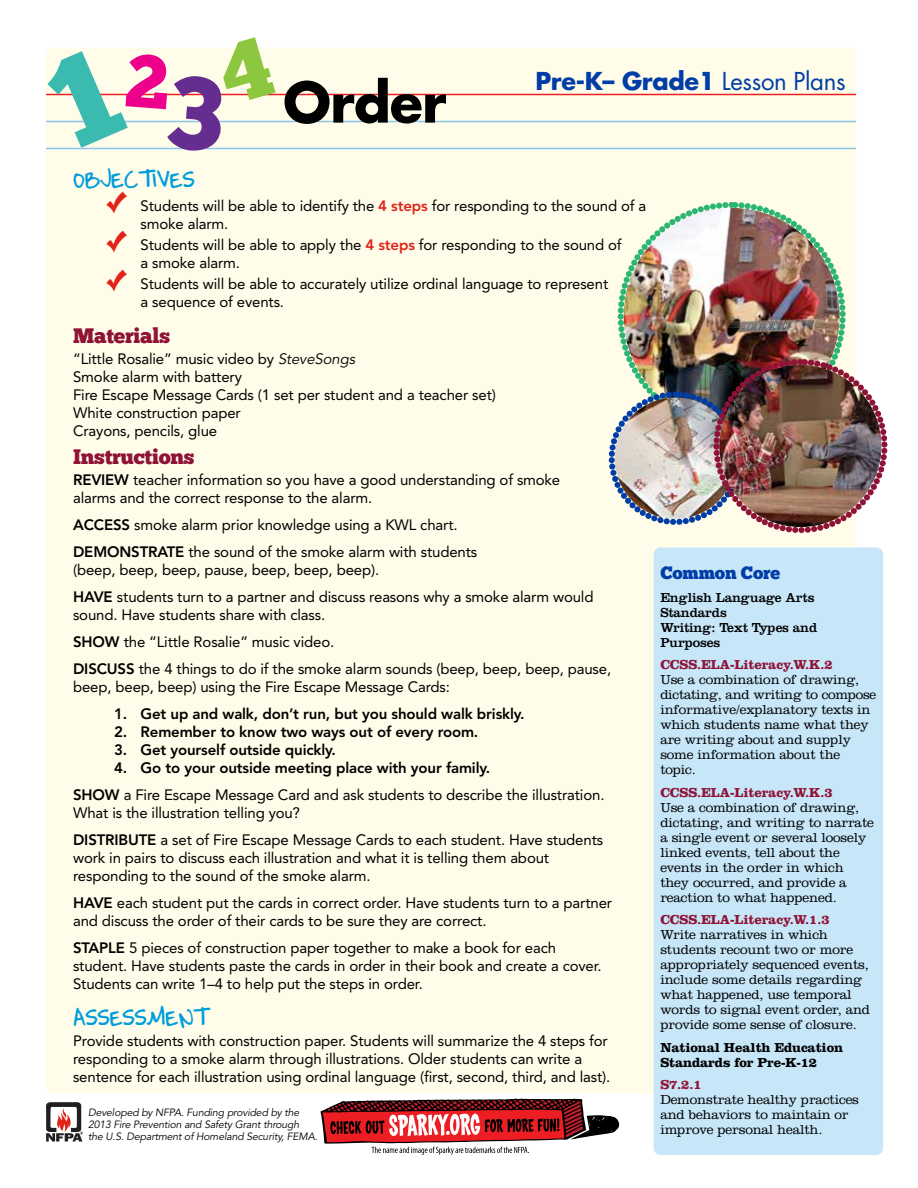
<style>
.page{position:relative;width:918px;height:1188px;background:#fff}
.page>*{position:absolute;margin:0;border:0;box-sizing:border-box;transform-origin:0 0}
.t1{font:700 54px "Futura Std";letter-spacing:-.015em;color:#000}
.t2{font:30px "Completein Him";color:#009ddc}
.t3{font:700 24px "Futura";letter-spacing:-.015em;color:#003da6}
.t4{font:21px "Chunk Five";letter-spacing:-.01em;color:#8f1336}
.t5{font:18px "Chunk Five";letter-spacing:-.01em;color:#003da6}
.t6{font:15px/18px "Avenir";letter-spacing:-.01em;color:#000}
.t7{font:800 15px "Avenir";letter-spacing:-.01em;color:#000}
.t8{font:300 13.5px/15px "Clarendon";letter-spacing:-.01em;color:#000}
.t9{font:700 13.5px "Clarendon";letter-spacing:-.01em;color:#8f1336}
.t10{font:13.5px/15px "Clarendon";letter-spacing:-.01em;color:#000}
.t11{font:700 13.5px/15px "Clarendon";letter-spacing:-.01em;color:#000}
.t12{font:italic 10.5px/12px "Avenir";letter-spacing:-.015em;color:#000}
.s1{font-family:"Futura Std";font-weight:400}
.s2{font-family:"Ed Bengbats";font-size:24px;color:#e2231a}
.s3{font-weight:800;color:#e2231a}
.s4{font-style:italic}
.s5{font-weight:800}
</style>
<div class="page">
<div style="left:46px;top:48px;width:810px;height:1045px;background:#fffde9;border-radius:7px"></div>
<hr style="left:46px;top:94px;width:810px;height:1px;background:#ed1d24">
<hr style="left:46px;top:121px;width:810px;height:1px;background:#8cc4eb">
<hr style="left:46px;top:148px;width:810px;height:1px;background:#8cc4eb">
<svg style="left:320px;top:1098px;width:300px;height:57px"></svg>
<svg style="left:46px;top:1102px;width:37px;height:39px"></svg>
<div style="left:654px;top:548px;width:229px;height:607px;background:#c7e7f9;border-radius:7px"></div>
<img style="left:618px;top:202px;width:228px;height:157px">
<img style="left:609px;top:359px;width:278px;height:174px">
<svg style="left:46px;top:52px;width:230px;height:98px"></svg>
<h1 class="t1" style="left:283px;top:66px;width:165px">Order</h1>
<h3 class="t3" style="left:535px;top:65px;width:312px">Pre-K– Grade1 <span class="s1">Lesson Plans</span></h3>
<h2 class="t2" style="left:73px;top:165px;width:123px">OBJECTIVES</h2>
<p class="t6" style="left:141px;top:197px;width:507px;text-indent:-34px"><span class="s2">X</span> Students will be able to identify the <span class="s3">4 steps</span> for responding to the sound of a smoke alarm.</p>
<p class="t6" style="left:141px;top:236px;width:483px;text-indent:-34px"><span class="s2">X</span> Students will be able to apply the <span class="s3">4 steps</span> for responding to the sound of a smoke alarm.</p>
<p class="t6" style="left:141px;top:275px;width:469px;text-indent:-34px"><span class="s2">X</span> Students will be able to accurately utilize ordinal language to represent a sequence of events.</p>
<h3 class="t4" style="left:73px;top:326px;width:98px">Materials</h3>
<p class="t6" style="left:73px;top:350px;width:424px">“Little Rosalie” music video by <span class="s4">SteveSongs<br></span>Smoke alarm with battery<br>Fire Escape Message Cards (1 set per student and a teacher set)<br>White construction paper<br>Crayons, pencils, glue</p>
<h3 class="t4" style="left:73px;top:447px;width:123px">Instructions</h3>
<p class="t6" style="left:73px;top:471px;width:489px"><span class="s5">REVIEW</span> teacher information so you have a good understanding of smoke alarms and the correct response to the alarm.</p>
<p class="t6" style="left:73px;top:512px;width:406px;line-height:27px"><span class="s5">ACCESS</span> smoke alarm prior knowledge using a KWL chart.<br><span class="s5">DEMONSTRATE</span> the sound of the smoke alarm with students</p>
<p class="t6" style="left:73px;top:557px;width:522px;line-height:27px">(beep, beep, beep, pause, beep, beep, beep).<br><span class="s5">HAVE</span> students turn to a partner and discuss reasons why a smoke alarm would</p>
<p class="t6" style="left:73px;top:602px;width:540px;line-height:27px">sound. Have students share with class.<br><span class="s5">SHOW</span> the “Little Rosalie” music video.<br><span class="s5">DISCUSS</span> the 4 things to do if the smoke alarm sounds (beep, beep, beep, pause,</p>
<p class="t6" style="left:73px;top:678px;width:378px">beep, beep, beep) using the Fire Escape Message Cards:</p>
<p class="t7" style="left:114px;top:705px;width:412px">1. Get up and walk, don’t run, but you should walk briskly.</p>
<p class="t7" style="left:114px;top:723px;width:366px">2. Remember to know two ways out of every room.</p>
<p class="t7" style="left:114px;top:741px;width:223px">3. Get yourself outside quickly.</p>
<p class="t6" style="left:73px;top:755px;width:533px;line-height:27px;text-indent:41px"><span class="s5">4. Go to your outside meeting place with your family.<br>SHOW</span> a Fire Escape Message Card and ask students to describe the illustration.</p>
<p class="t6" style="left:73px;top:800px;width:532px;line-height:27px">What is the illustration telling you?<br><span class="s5">DISTRIBUTE</span> a set of Fire Escape Message Cards to each student. Have students</p>
<p class="t6" style="left:73px;top:849px;width:478px">work in pairs to discuss each illustration and what it is telling them about responding to the sound of the smoke alarm.</p>
<p class="t6" style="left:73px;top:894px;width:541px"><span class="s5">HAVE</span> each student put the cards in correct order. Have students turn to a partner and discuss the order of their cards to be sure they are correct.</p>
<p class="t6" style="left:73px;top:939px;width:530px"><span class="s5">STAPLE</span> 5 pieces of construction paper together to make a book for each student. Have students paste the cards in order in their book and create a cover.<br>Students can write 1–4 to help put the steps in order.</p>
<h2 class="t2" style="left:73px;top:1003px;width:136px">ASSESSMENT</h2>
<p class="t6" style="left:73px;top:1032px;width:539px">Provide students with construction paper. Students will summarize the 4 steps for responding to a smoke alarm through illustrations. Older students can write a sentence for each illustration using ordinal language (first, second, third, and last).</p>
<p class="t12" style="left:88px;top:1107px;width:231px">Developed by NFPA. Funding provided by the<br>2013 Fire Prevention and Safety Grant through<br>the U.S. Department of Homeland Security, FEMA.</p>
<p class="t5" style="left:660px;top:564px;width:121px">Common Core</p>
<p class="t10" style="left:660px;top:589px;width:159px">English Language Arts<br>Standards<br>Writing: Text Types and<br>Purposes</p>
<p class="t9" style="left:660px;top:656px;width:174px">CCSS.ELA-Literacy.W.K.2</p>
<p class="t8" style="left:660px;top:672px;width:217px">Use a combination of drawing, dictating, and writing to compose informative/explanatory texts in which students name what they are writing about and supply some information about the topic.</p>
<p class="t9" style="left:660px;top:784px;width:174px">CCSS.ELA-Literacy.W.K.3</p>
<p class="t8" style="left:660px;top:799px;width:215px">Use a combination of drawing, dictating, and writing to narrate a single event or several loosely linked events, tell about the events in the order in which they occurred, and provide a reaction to what happened.</p>
<p class="t9" style="left:660px;top:911px;width:171px">CCSS.ELA-Literacy.W.1.3</p>
<p class="t8" style="left:660px;top:927px;width:211px">Write narratives in which students recount two or more appropriately sequenced events, include some details regarding what happened, use temporal words to signal event order, and provide some sense of closure.</p>
<p class="t11" style="left:660px;top:1039px;width:184px">National Health Education<br>Standards for Pre-K-12</p>
<p class="t9" style="left:660px;top:1076px;width:43px">S7.2.1</p>
<p class="t8" style="left:660px;top:1092px;width:200px">Demonstrate healthy practices and behaviors to maintain or improve personal health.</p>
</div>
